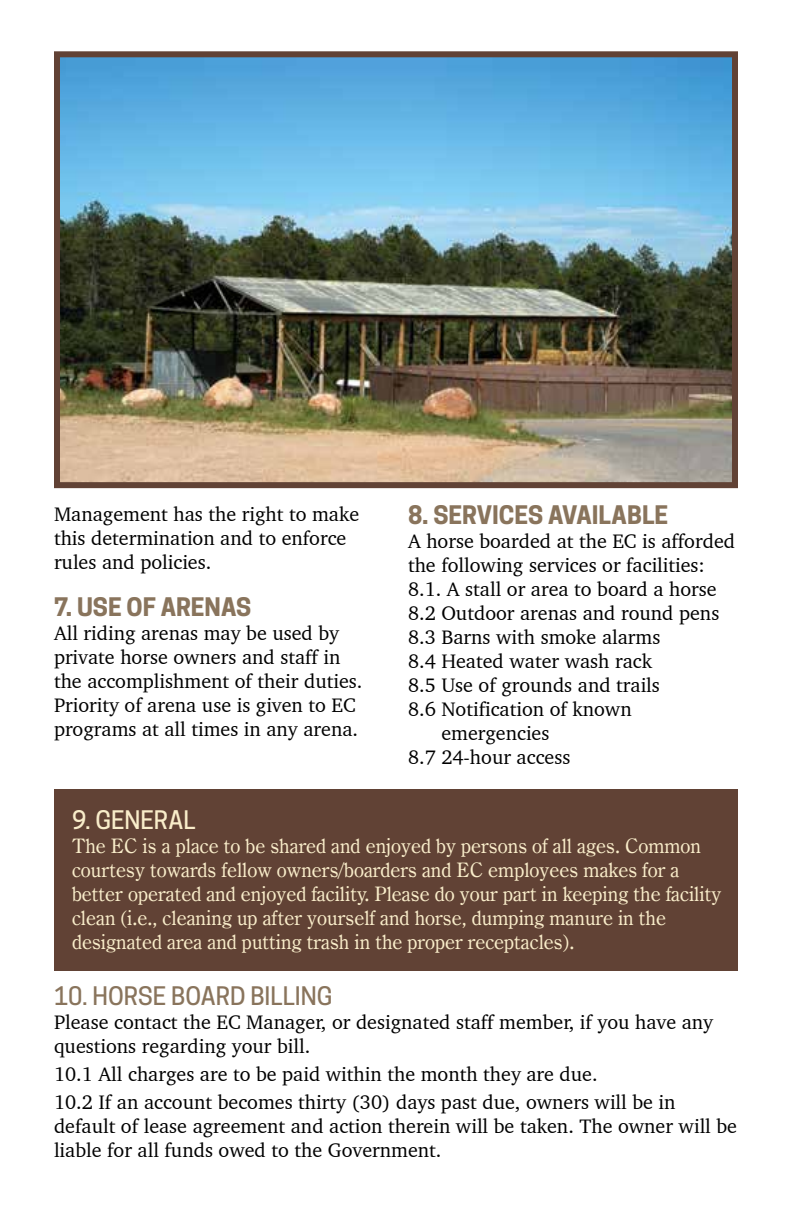
<style>
.page{position:relative;width:792px;height:1224px;background:#fff}
.page>*{position:absolute;margin:0;border:0;box-sizing:border-box;transform-origin:0 0}
.t1{font:700 24px "Cooper Hewitt";color:#89745c}
.t2{font:500 24px "Cooper Hewitt";color:#89745c}
.t3{font:500 24px "Cooper Hewitt";color:#f9edca}
.t4{font:20px/24px "Charter BT";color:#000}
.t5{font:20px/24px "Century Oldstyle BT";color:#f9edca}
</style>
<div class="page">
<div style="left:54px;top:789px;width:684px;height:182px;background:#614235"></div>
<img style="left:61px;top:58px;width:670px;height:423px">
<div style="left:54px;top:51px;width:684px;height:437px;border:6px solid #614235"></div>
<p class="t4" style="left:54px;top:502px;width:307px">Management has the right to make this determination and to enforce rules and policies.</p>
<p class="t1" style="left:54px;top:593px;width:199px">7. USE OF ARENAS</p>
<p class="t4" style="left:54px;top:621px;width:310px">All riding arenas may be used by private horse owners and staff in the accomplishment of their duties.<br>Priority of arena use is given to EC programs at all times in any arena.</p>
<p class="t1" style="left:408px;top:501px;width:262px">8. SERVICES AVAILABLE</p>
<p class="t4" style="left:408px;top:529px;width:329px">A horse boarded at the EC is afforded</p>
<p class="t4" style="left:408px;top:553px;width:299px">the following services or facilities:</p>
<p class="t4" style="left:408px;top:577px;width:310px">8.1. A stall or area to board a horse</p>
<p class="t4" style="left:408px;top:601px;width:313px">8.2 Outdoor arenas and round pens</p>
<p class="t4" style="left:408px;top:625px;width:254px">8.3 Barns with smoke alarms</p>
<p class="t4" style="left:408px;top:649px;width:246px">8.4 Heated water wash rack</p>
<p class="t4" style="left:408px;top:673px;width:253px">8.5 Use of grounds and trails</p>
<p class="t4" style="left:408px;top:697px;width:225px">8.6 Notification of known</p>
<p class="t4" style="left:441px;top:721px;width:110px">emergencies</p>
<p class="t4" style="left:408px;top:745px;width:164px">8.7 24-hour access</p>
<p class="t3" style="left:72px;top:806px;width:125px">9. GENERAL</p>
<p class="t5" style="left:72px;top:834px;width:651px">The EC is a place to be shared and enjoyed by persons of all ages. Common courtesy towards fellow owners/boarders and EC employees makes for a better operated and enjoyed facility. Please do your part in keeping the facility clean (i.e., cleaning up after yourself and horse, dumping manure in the designated area and putting trash in the proper receptacles).</p>
<p class="t2" style="left:54px;top:982px;width:280px">10. HORSE BOARD BILLING</p>
<p class="t4" style="left:54px;top:1009px;width:661px">Please contact the EC Manager, or designated staff member, if you have any questions regarding your bill.</p>
<p class="t4" style="left:54px;top:1060px;width:623px;line-height:28.4px">10.1 All charges are to be paid within the month they are due.<br>10.2 If an account becomes thirty (30) days past due, owners will be in</p>
<p class="t4" style="left:54px;top:1114px;width:685px">default of lease agreement and action therein will be taken. The owner will be liable for all funds owed to the Government.</p>
</div>
